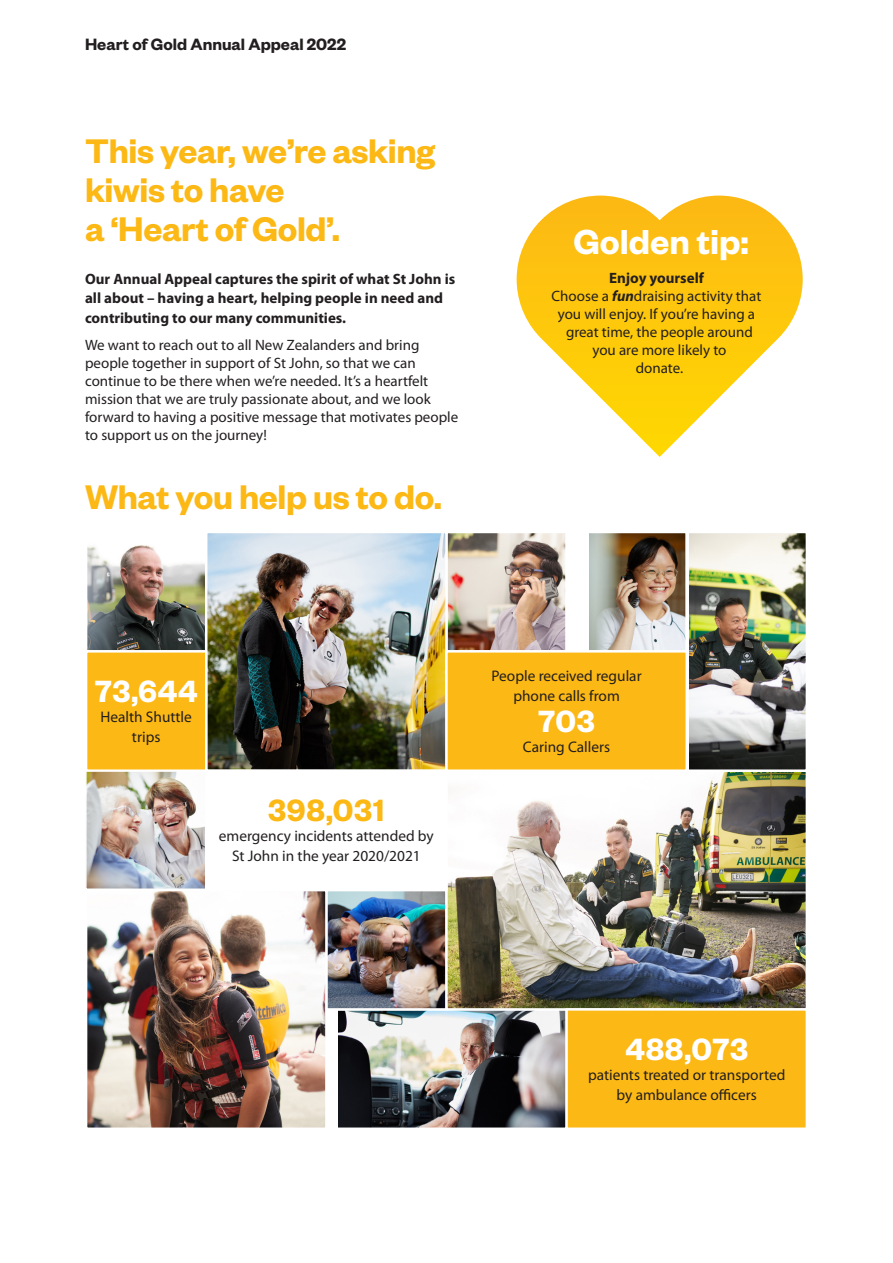
<style>
.page{position:relative;width:893px;height:1263px;background:#fff}
.page>*{position:absolute;margin:0;border:0;box-sizing:border-box;transform-origin:0 0}
.t1{font:600 38.1px "Founders Grotesk";color:#fff}
.Heading{font:600 37.5px/39px "Founders Grotesk";letter-spacing:-.01em;color:#fcb814}
.t2{font:600 33.75px "Founders Grotesk";letter-spacing:.02em;color:#fff}
.t3{font:600 33.75px "Founders Grotesk";letter-spacing:.02em;color:#fcb814}
.t4{font:600 18px "Founders Grotesk";color:#231f20}
.t5{font:15.3px/20px "Myriad Pro";color:#231f20;text-align:center}
.Body{font:15px/18px "Myriad Pro";color:#231f20}
.Introductory_paragra{font:700 15px/19.5px "Myriad Pro";color:#231f20}
.s1{font-weight:700}
.s2{font-weight:700;font-style:italic}
</style>
<div class="page">
<svg style="left:517px;top:196px;width:286px;height:261px"></svg>
<img style="left:338px;top:1011px;width:227px;height:116px">
<div style="left:325px;top:1008px;width:243px;height:122px;border:2px solid #fff"></div>
<img style="left:328px;top:892px;width:117px;height:115px">
<div style="left:325px;top:889px;width:123px;height:121px;border:2px solid #fff"></div>
<img style="left:88px;top:892px;width:236px;height:235px">
<div style="left:85px;top:889px;width:242px;height:241px;border:2px solid #fff"></div>
<img style="left:448px;top:773px;width:357px;height:234px">
<div style="left:445px;top:770px;width:363px;height:240px;border:2px solid #fff"></div>
<img style="left:88px;top:545px;width:116px;height:104px">
<div style="left:85px;top:531px;width:122px;height:121px;border:2px solid #fff"></div>
<img style="left:88px;top:773px;width:116px;height:114px">
<div style="left:85px;top:770px;width:122px;height:120px;border:2px solid #fff"></div>
<img style="left:448px;top:534px;width:117px;height:115px">
<div style="left:445px;top:531px;width:123px;height:121px;border:2px solid #fff"></div>
<img style="left:589px;top:534px;width:96px;height:115px">
<div style="left:565px;top:531px;width:123px;height:121px;border:2px solid #fff"></div>
<img style="left:208px;top:534px;width:237px;height:235px">
<div style="left:205px;top:531px;width:243px;height:241px;border:2px solid #fff"></div>
<img style="left:689px;top:534px;width:116px;height:235px">
<div style="left:686px;top:531px;width:122px;height:241px;border:2px solid #fff"></div>
<div style="left:86px;top:651px;width:120px;height:120px;background:#fcb814"></div>
<div style="left:85px;top:650px;width:122px;height:122px;border:2px solid #fff"></div>
<div style="left:447px;top:651px;width:240px;height:120px;background:#fcb814"></div>
<div style="left:445px;top:650px;width:243px;height:122px;border:2px solid #fff"></div>
<div style="left:567px;top:1009px;width:240px;height:120px;background:#fcb814"></div>
<div style="left:565px;top:1008px;width:243px;height:122px;border:2px solid #fff"></div>
<p class="t4" style="left:85px;top:32px;width:262px">Heart of Gold Annual Appeal 2022</p>
<p class="Heading" style="left:85px;top:130px;width:352px">This year, we’re asking kiwis to have<br>a ‘Heart of Gold’.</p>
<p class="Introductory_paragra" style="left:85px;top:268px;width:372px">Our Annual Appeal captures the spirit of what St John is all about – having a heart, helping people in need and contributing to our many communities.</p>
<p class="Body" style="left:85px;top:336px;width:375px">We want to reach out to all New Zealanders and bring people together in support of St John, so that we can continue to be there when we’re needed. It’s a heartfelt mission that we are truly passionate about, and we look forward to having a positive message that motivates people to support us on the journey!</p>
<p class="Heading" style="left:85px;top:475px;width:358px">What you help us to do.</p>
<p class="t1" style="left:573px;top:218px;width:177px">Golden tip:</p>
<p class="Body" style="left:552px;top:269px;width:211px;text-align:center"><span class="s1">Enjoy yourself<br></span>Choose a <span class="s2">fun</span>draising activity that you will enjoy. If you’re having a great time, the people around you are more likely to<br>donate.</p>
<p class="t2" style="left:95px;top:670px;width:104px">73,644</p>
<p class="t5" style="left:100px;top:706px;width:93px">Health Shuttle trips</p>
<p class="t3" style="left:268px;top:789px;width:118px">398,031</p>
<p class="t5" style="left:219px;top:826px;width:216px">emergency incidents attended by<br>St John in the year 2020/2021</p>
<p class="t5" style="left:491px;top:666px;width:152px">People received regular phone calls from</p>
<p class="t2" style="left:538px;top:700px;width:58px">703</p>
<p class="t5" style="left:523px;top:737px;width:89px">Caring Callers</p>
<p class="t2" style="left:625px;top:1028px;width:124px">488,073</p>
<p class="t5" style="left:588px;top:1064px;width:199px">patients treated or transported by ambulance officers</p>
</div>
